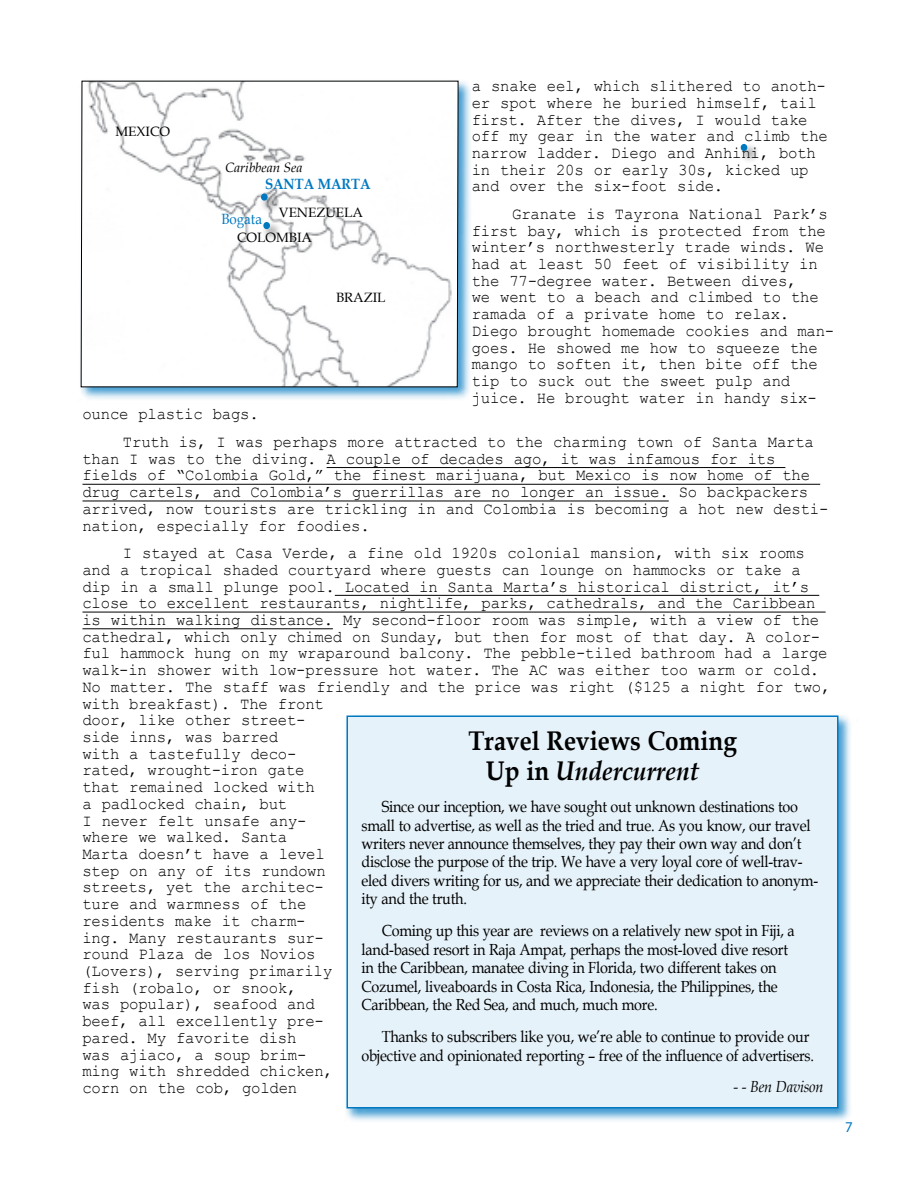
<style>
.page{position:relative;width:918px;height:1188px;background:#fff}
.page>*{position:absolute;margin:0;border:0;box-sizing:border-box;transform-origin:0 0}
.t1{font:700 27px/30px "Book Antiqua";color:#000;scale:.9 1}
.t2{font:16.5px/16.6px "Courier New";letter-spacing:-.015em;color:#000;scale:.95 1}
.t3{font:16.05px/18.5px "Book Antiqua";letter-spacing:-.015em;color:#000;scale:.9 1}
.t4{font:italic 16.05px "Book Antiqua";letter-spacing:-.015em;color:#000;scale:.9 1}
.t5{font:15px "Myriad Pro";color:#0079c1}
.t6{font:700 14.85px "Book Antiqua";color:#0079c1;scale:.9 1}
.t7{font:14.85px "Book Antiqua";color:#0079c1;scale:.9 1}
.t8{font:13.5px "Book Antiqua";color:#000}
.t9{font:italic 13.5px "Book Antiqua";color:#000}
.s1{font-style:italic}
</style>
<div class="page">
<hr style="left:327px;top:467px;width:458px;height:1px;background:#000">
<hr style="left:82px;top:484px;width:738px;height:1px;background:#000">
<hr style="left:82px;top:501px;width:587px;height:1px;background:#000">
<hr style="left:335px;top:595px;width:484px;height:1px;background:#000">
<hr style="left:82px;top:612px;width:744px;height:1px;background:#000">
<hr style="left:82px;top:628px;width:251px;height:1px;background:#000">
<div style="left:78px;top:78px;width:400px;height:328px;background:#0079c1;opacity:.75"></div>
<svg style="left:81px;top:81px;width:377px;height:306px"></svg>
<div style="left:258px;top:191px;width:29px;height:30px;background:#000;opacity:.75"></div>
<div style="left:261px;top:193px;width:7px;height:8px;background:#0079c1;border-radius:50%"></div>
<div style="left:738px;top:141px;width:29px;height:30px;background:#000;opacity:.75"></div>
<div style="left:741px;top:144px;width:6px;height:7px;background:#0079c1;border-radius:50%"></div>
<div style="left:260px;top:219px;width:30px;height:30px;background:#000;opacity:.75"></div>
<div style="left:263px;top:222px;width:7px;height:7px;background:#0079c1;border-radius:50%"></div>
<div style="left:344px;top:713px;width:516px;height:415px;background:#0079c1;opacity:.75"></div>
<div style="left:347px;top:716px;width:491px;height:392px;background:#e6f2f9"></div>
<div style="left:346px;top:716px;width:492px;height:392px;border:2px solid #0079c1"></div>
<p class="t2" style="left:472px;top:77px;width:376px">a snake eel, which slithered to anoth&shy;er spot where he buried himself, tail first. After the dives, I would take off my gear in the water and climb the narrow ladder. Diego and Anhini, both in their 20s or early 30s, kicked up and over the six-foot side.</p>
<p class="t2" style="left:472px;top:205px;width:383px;text-indent:41px">Granate is Tayrona National Park’s first bay, which is protected from the winter’s northwesterly trade winds. We had at least 50 feet of visibility in the 77-degree water. Between dives,<br>we went to a beach and climbed to the ramada of a private home to relax.<br>Diego brought homemade cookies and man&shy;goes. He showed me how to squeeze the mango to soften it, then bite off the tip to suck out the sweet pulp and juice. He brought water in handy six-</p>
<p class="t2" style="left:123px;top:400px;width:729px;line-height:27.5px;text-indent:-41px">ounce plastic bags.<br>Truth is, I was perhaps more attracted to the charming town of Santa Marta</p>
<p class="t2" style="left:82px;top:450px;width:787px">than I was to the diving. A couple of decades ago, it was infamous for its fields of “Colombia Gold,” the finest marijuana, but Mexico is now home of the drug cartels, and Colombia’s guerrillas are no longer an issue. So backpackers arrived, now tourists are trickling in and Colombia is becoming a hot new desti&shy;nation, especially for foodies.</p>
<p class="t2" style="left:82px;top:544px;width:789px;text-indent:41px">I stayed at Casa Verde, a fine old 1920s colonial mansion, with six rooms and a tropical shaded courtyard where guests can lounge on hammocks or take a dip in a small plunge pool. Located in Santa Marta’s historical district, it’s close to excellent restaurants, nightlife, parks, cathedrals, and the Caribbean is within walking distance. My second-floor room was simple, with a view of the cathedral, which only chimed on Sunday, but then for most of that day. A color&shy;ful hammock hung on my wraparound balcony. The pebble-tiled bathroom had a large walk-in shower with low-pressure hot water. The AC was either too warm or cold.<br>No matter. The staff was friendly and the price was right ($125 a night for two, with breakfast). The front<br>door, like other street-<br>side inns, was barred<br>with a tastefully deco-<br>rated, wrought-iron gate<br>that remained locked with<br>a padlocked chain, but<br>I never felt unsafe any-<br>where we walked. Santa<br>Marta doesn’t have a level<br>step on any of its rundown<br>streets, yet the architec-<br>ture and warmness of the<br>residents make it charm-<br>ing. Many restaurants sur-<br>round Plaza de los Novios<br>(Lovers), serving primarily<br>fish (robalo, or snook,<br>was popular), seafood and<br>beef, all excellently pre-<br>pared. My favorite dish<br>was ajiaco, a soup brim-<br>ming with shredded chicken,<br>corn on the cob, golden</p>
<p class="t8" style="left:116px;top:122px;width:56px">MEXICO</p>
<p class="t9" style="left:225px;top:158px;width:79px">Caribbean Sea</p>
<p class="t6" style="left:265px;top:174px;width:119px">SANTA MARTA</p>
<p class="t8" style="left:279px;top:203px;width:85px">VENEZUELA</p>
<p class="t7" style="left:221px;top:208px;width:47px">Bogata</p>
<p class="t8" style="left:237px;top:228px;width:77px">COLOMBIA</p>
<p class="t8" style="left:336px;top:288px;width:51px">BRAZIL</p>
<h1 class="t1" style="left:486px;top:726px;width:280px;text-indent:-18px">Travel Reviews Coming<br>Up in <span class="s1">Undercurrent</span></h1>
<p class="t3" style="left:361px;top:797px;width:509px;text-indent:20px">Since our inception, we have sought out unknown destinations too small to advertise, as well as the tried and true. As you know, our travel writers never announce themselves, they pay their own way and don’t disclose the purpose of the trip. We have a very loyal core of well-trav&shy;eled divers writing for us, and we appreciate their dedication to anonym&shy;ity and the truth.</p>
<p class="t3" style="left:361px;top:921px;width:483px;text-indent:20px">Coming up this year are reviews on a relatively new spot in Fiji, a land-based resort in Raja Ampat, perhaps the most-loved dive resort in the Caribbean, manatee diving in Florida, two different takes on Cozumel, liveaboards in Costa Rica, Indonesia, the Philippines, the Caribbean, the Red Sea, and much, much more.</p>
<p class="t3" style="left:361px;top:1027px;width:502px;text-align:right">Thanks to subscribers like you, we’re able to continue to provide our objective and opinionated reporting – free of the influence of advertisers.</p>
<p class="t4" style="left:734px;top:1076px;width:101px">- - Ben Davison</p>
<p class="t5" style="left:845px;top:1117px;width:9px">7</p>
</div>
